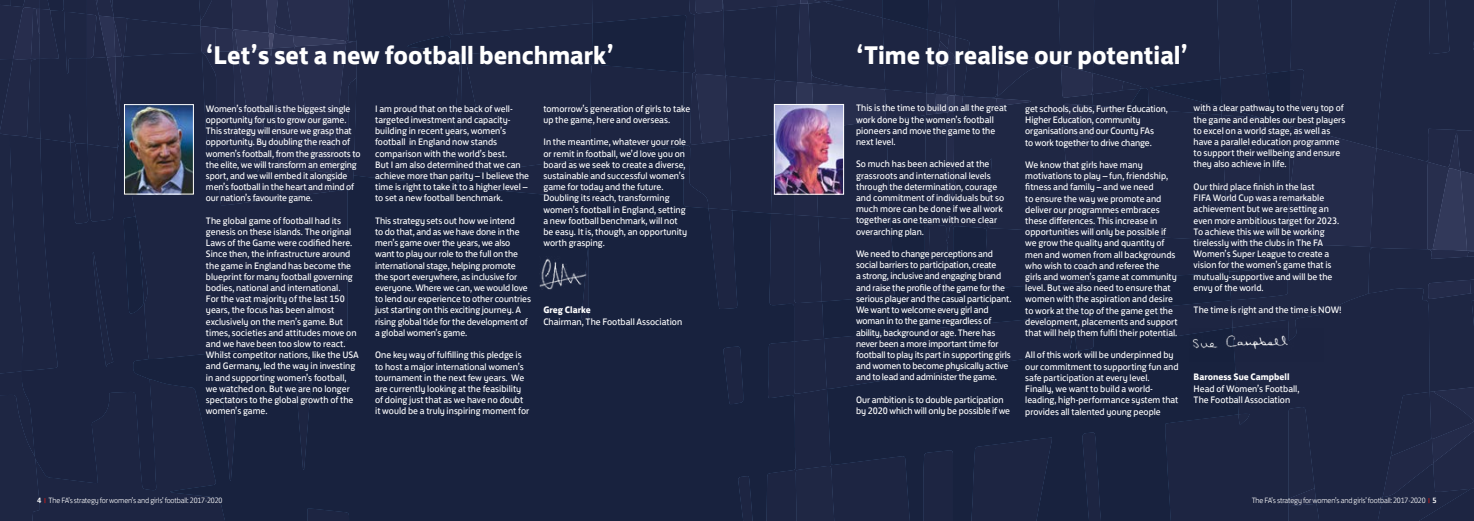
<style>
.page{position:relative;width:1474px;height:521px;background:#1d2542}
.page>*{position:absolute;margin:0;border:0;box-sizing:border-box;transform-origin:0 0}
.t1{font:700 26.25px "FS Jack";color:#fff}
.t2{font:9.62px/11.2px "FS Jack";color:#fff}
.t3{font:700 9.62px "FS Jack";color:#fff}
.t4{font:300 7.88px "FS Jack";letter-spacing:-.02em;color:#fff}
.s1{font-weight:500}
.s2{font-weight:500;font-size:7px;color:#da1a15}
</style>
<div class="page">
<img style="left:532px;top:256px;width:75px;height:33px">
<img style="left:126px;top:106px;width:65px;height:86px">
<div style="left:124px;top:104px;width:69px;height:90px;border:1px solid #fff"></div>
<img style="left:776px;top:106px;width:65px;height:86px">
<div style="left:774px;top:104px;width:69px;height:90px;border:1px solid #fff"></div>
<img style="left:1189px;top:328px;width:134px;height:33px">
<h1 class="t1" style="left:206px;top:33px;width:409px">‘Let’s set a new football benchmark’</h1>
<p class="t2" style="left:206px;top:102px;width:156px">Women’s football is the biggest single opportunity for us to grow our game.<br>This strategy will ensure we grasp that opportunity. By doubling the reach of women’s football, from the grassroots to the elite, we will transform an emerging sport, and we will embed it alongside men’s football in the heart and mind of our nation’s favourite game.</p>
<p class="t2" style="left:206px;top:214px;width:154px">The global game of football had its genesis on these islands. The original Laws of the Game were codified here.<br>Since then, the infrastructure around the game in England has become the blueprint for many football governing bodies, national and international.<br>For the vast majority of the last 150 years, the focus has been almost exclusively on the men’s game. But times, societies and attitudes move on and we have been too slow to react.<br>Whilst competitor nations, like the USA and Germany, led the way in investing in and supporting women’s football, we watched on. But we are no longer spectators to the global growth of the women’s game.</p>
<p class="t2" style="left:375px;top:102px;width:155px">I am proud that on the back of well&shy;targeted investment and capacity&shy;building in recent years, women’s football in England now stands comparison with the world’s best.<br>But I am also determined that we can achieve more than parity – I believe the time is right to take it to a higher level – to set a new football benchmark.</p>
<p class="t2" style="left:375px;top:214px;width:157px">This strategy sets out how we intend<br>to do that, and as we have done in the men’s game over the years, we also want to play our role to the full on the international stage, helping promote the sport everywhere, as inclusive for everyone. Where we can, we would love to lend our experience to other countries just starting on this exciting journey. A rising global tide for the development of a global women’s game.</p>
<p class="t2" style="left:375px;top:349px;width:156px">One key way of fulfilling this pledge is to host a major international women’s tournament in the next few years. We are currently looking at the feasibility of doing just that as we have no doubt it would be a truly inspiring moment for</p>
<p class="t2" style="left:543px;top:102px;width:148px">tomorrow’s generation of girls to take up the game, here and overseas.</p>
<p class="t2" style="left:543px;top:136px;width:145px">In the meantime, whatever your role or remit in football, we’d love you on board as we seek to create a diverse, sustainable and successful women’s game for today and the future.<br>Doubling its reach, transforming women’s football in England, setting a new football benchmark, will not be easy. It is, though, an opportunity worth grasping.</p>
<p class="t3" style="left:543px;top:302px;width:49px">Greg Clarke</p>
<p class="t2" style="left:543px;top:315px;width:140px">Chairman, The Football Association</p>
<h1 class="t1" style="left:856px;top:33px;width:333px">‘Time to realise our potential’</h1>
<p class="t2" style="left:1025px;top:102px;width:144px">get schools, clubs, Further Education, Higher Education, community organisations and our County FAs<br>to work together to drive change.</p>
<p class="t2" style="left:1025px;top:158px;width:154px">We know that girls have many motivations to play – fun, friendship, fitness and family – and we need<br>to ensure the way we promote and deliver our programmes embraces these differences. This increase in opportunities will only be possible if we grow the quality and quantity of men and women from all backgrounds who wish to coach and referee the girls and women’s game at community level. But we also need to ensure that women with the aspiration and desire to work at the top of the game get the development, placements and support that will help them fulfil their potential.</p>
<p class="t2" style="left:1025px;top:349px;width:155px">All of this work will be underpinned by our commitment to supporting fun and safe participation at every level.<br>Finally, we want to build a world&shy;leading, high-performance system that provides all talented young people</p>
<p class="t2" style="left:1193px;top:102px;width:153px">with a clear pathway to the very top of the game and enables our best players to excel on a world stage, as well as have a parallel education programme to support their wellbeing and ensure they also achieve in life.</p>
<p class="t2" style="left:1193px;top:180px;width:147px">Our third place finish in the last<br>FIFA World Cup was a remarkable achievement but we are setting an even more ambitious target for 2023.<br>To achieve this we will be working tirelessly with the clubs in The FA<br>Women’s Super League to create a vision for the women’s game that is mutually-supportive and will be the envy of the world.</p>
<p class="t2" style="left:1193px;top:303px;width:150px">The time is right and the time is NOW!</p>
<p class="t2" style="left:856px;top:102px;width:152px">This is the time to build on all the great work done by the women’s football pioneers and move the game to the next level.</p>
<p class="t2" style="left:856px;top:158px;width:150px">So much has been achieved at the grassroots and international levels through the determination, courage and commitment of individuals but so much more can be done if we all work together as one team with one clear overarching plan.</p>
<p class="t2" style="left:856px;top:247px;width:157px">We need to change perceptions and social barriers to participation, create<br>a strong, inclusive and engaging brand and raise the profile of the game for the serious player and the casual participant.<br>We want to welcome every girl and woman in to the game regardless of ability, background or age. There has never been a more important time for football to play its part in supporting girls and women to become physically active and to lead and administer the game.</p>
<p class="t2" style="left:856px;top:393px;width:155px">Our ambition is to double participation by 2020 which will only be possible if we</p>
<p class="t3" style="left:1193px;top:369px;width:97px">Baroness Sue Campbell</p>
<p class="t2" style="left:1193px;top:382px;width:107px">Head of Women’s Football,<br>The Football Association</p>
<p class="t4" style="left:37px;top:494px;width:187px"><span class="s1">4</span> <span class="s2">|</span> The FA’s strategy for women’s and girls’ football: 2017-2020</p>
<p class="t4" style="left:1251px;top:494px;width:186px">The FA’s strategy for women’s and girls’ football: 2017-2020 <span class="s2">|</span> <span class="s1">5</span></p>
</div>
